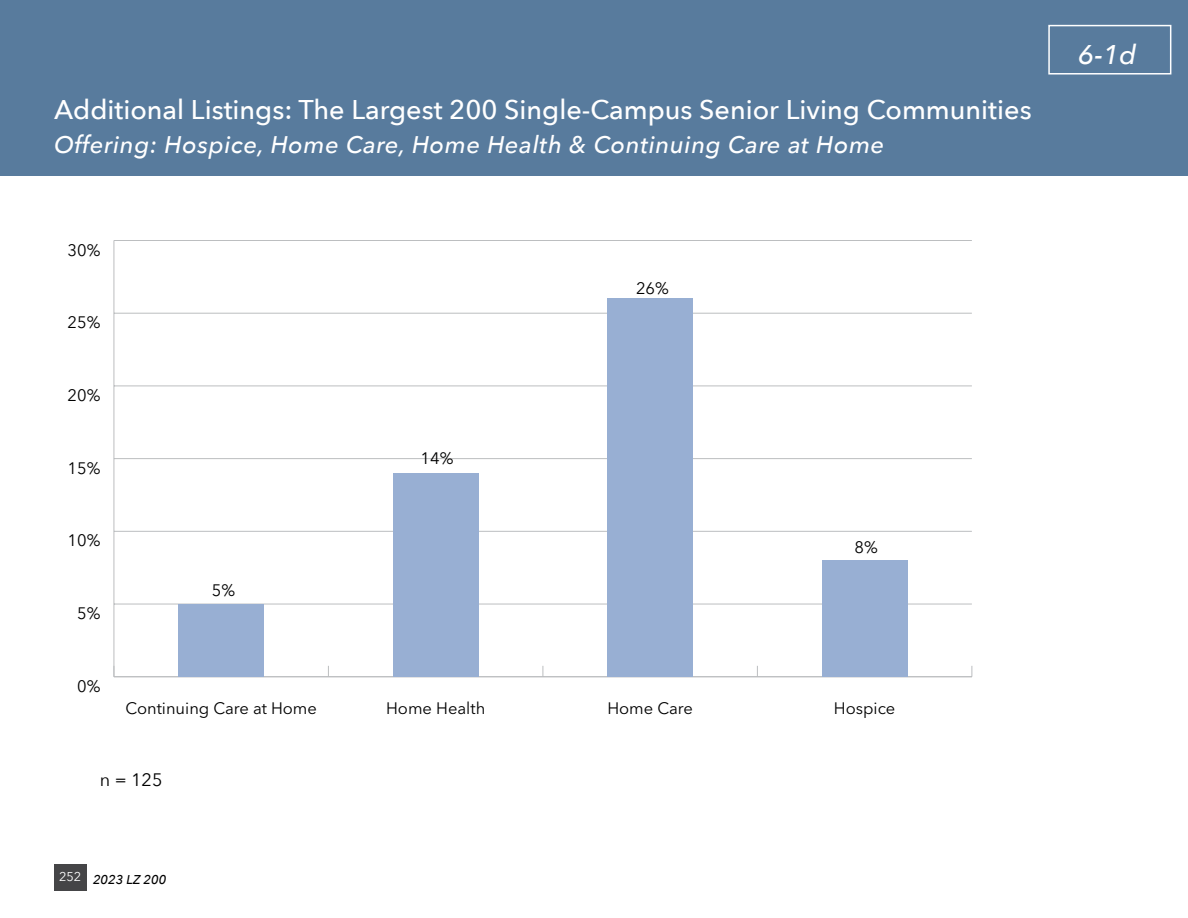
<style>
.page{position:relative;width:1188px;height:918px;background:#fff}
.page>*{position:absolute;margin:0;border:0;box-sizing:border-box;transform-origin:0 0}
.t1{font:500 27px "Avenir Next";color:#fff}
.t2{font:italic 500 27px "Avenir Next";color:#fff}
.t3{font:italic 500 24px "Avenir Next";letter-spacing:.025em;color:#fff}
.t4{font:18px "Avenir Next";color:#000}
.t5{font:16.5px "Avenir Next";color:#000}
.t6{font:italic 500 12.75px "Avenir Next";color:#000}
</style>
<div class="page">
<div style="left:0;top:0;width:1188px;height:176px;background:#587b9d"></div>
<div style="left:1048px;top:25px;width:123px;height:50px;border:2px solid #fff"></div>
<div style="left:54px;top:864px;width:32px;height:27px;background:#454547"></div>
<hr style="left:114px;top:240px;width:1px;height:437px;background:#bcbec0">
<hr style="left:114px;top:676px;width:858px;height:1px;background:#bcbec0">
<hr style="left:114px;top:604px;width:858px;height:1px;background:#bcbec0">
<hr style="left:114px;top:531px;width:858px;height:1px;background:#bcbec0">
<hr style="left:114px;top:458px;width:858px;height:1px;background:#bcbec0">
<hr style="left:114px;top:386px;width:858px;height:1px;background:#bcbec0">
<hr style="left:114px;top:313px;width:858px;height:1px;background:#bcbec0">
<hr style="left:114px;top:240px;width:858px;height:1px;background:#bcbec0">
<div style="left:178px;top:604px;width:86px;height:73px;background:#98afd3"></div>
<div style="left:393px;top:473px;width:86px;height:204px;background:#98afd3"></div>
<div style="left:607px;top:299px;width:86px;height:378px;background:#98afd3"></div>
<div style="left:822px;top:560px;width:86px;height:117px;background:#98afd3"></div>
<h1 class="t1" style="left:54px;top:86px;width:979px">Additional Listings: The Largest 200 Single-Campus Senior Living Communities</h1>
<h2 class="t3" style="left:54px;top:124px;width:832px">Offering: Hospice, Home Care, Home Health &amp; Continuing Care at Home</h2>
<p class="t5" style="left:68px;top:236px;width:34px">30%</p>
<p class="t5" style="left:68px;top:309px;width:34px">25%</p>
<p class="t5" style="left:68px;top:381px;width:34px">20%</p>
<p class="t5" style="left:68px;top:454px;width:34px">15%</p>
<p class="t5" style="left:68px;top:527px;width:34px">10%</p>
<p class="t5" style="left:77px;top:599px;width:25px">5%</p>
<p class="t5" style="left:77px;top:672px;width:25px">0%</p>
<p class="t5" style="left:212px;top:577px;width:25px">5%</p>
<p class="t5" style="left:421px;top:444px;width:34px">14%</p>
<p class="t5" style="left:636px;top:274px;width:34px">26%</p>
<p class="t5" style="left:854px;top:534px;width:25px">8%</p>
<p class="t5" style="left:125px;top:694px;width:193px">Continuing Care at Home</p>
<p class="t5" style="left:386px;top:694px;width:101px">Home Health</p>
<p class="t5" style="left:607px;top:694px;width:87px">Home Care</p>
<p class="t5" style="left:834px;top:694px;width:63px">Hospice</p>
<p class="t4" style="left:100px;top:764px;width:64px">n = 125</p>
<p class="t6" style="left:59px;top:869px;width:109px"><sup>252</sup> 2023 LZ 200</p>
<h1 class="t2" style="left:1079px;top:31px;width:59px">6-1d</h1>
</div>
